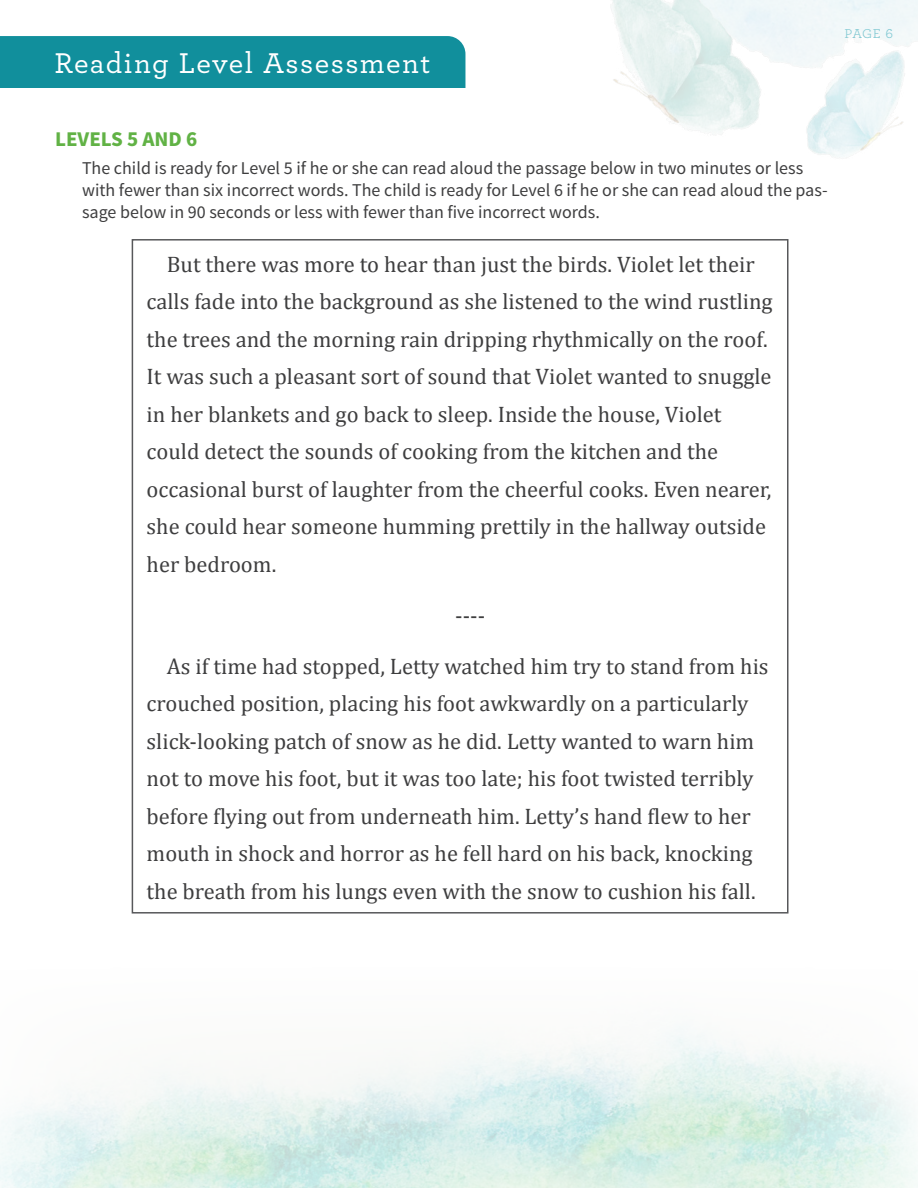
<style>
.page{position:relative;width:918px;height:1188px;background:#fff}
.page>*{position:absolute;margin:0;border:0;box-sizing:border-box;transform-origin:0 0}
.t1{font:500 30px "Archer";letter-spacing:.045em;color:#fff}
.t2{font:22.5px/37.5px "Cambria";color:#3e3e3f}
.t3{font:700 21px "Source Sans Pro";color:#61b245}
.t4{font:18px/21.6px "Source Sans Pro";color:#3e3e3f}
.t5{font:13.5px "Archer";color:#75c5d0}
</style>
<div class="page">
<div style="left:0;top:36px;width:465px;height:52px;background:#118f9c"></div>
<img style="left:0;top:1031px;width:918px;height:157px">
<img style="left:611px;top:0;width:307px;height:158px">
<h1 class="t1" style="left:55px;top:49px;width:378px">Reading Level Assessment</h1>
<p class="t5" style="left:845px;top:27px;width:50px">PAGE 6</p>
<p class="t3" style="left:55px;top:132px;width:144px">LEVELS 5 AND 6</p>
<p class="t4" style="left:82px;top:159px;width:747px">The child is ready for Level 5 if he or she can read aloud the passage below in two minutes or less with fewer than six incorrect words. The child is ready for Level 6 if he or she can read aloud the pas&shy;sage below in 90 seconds or less with fewer than five incorrect words.</p>
<p class="t2" style="left:147px;top:247px;width:628px;text-indent:20px">But there was more to hear than just the birds. Violet let their calls fade into the background as she listened to the wind rustling the trees and the morning rain dripping rhythmically on the roof.<br>It was such a pleasant sort of sound that Violet wanted to snuggle in her blankets and go back to sleep. Inside the house, Violet could detect the sounds of cooking from the kitchen and the occasional burst of laughter from the cheerful cooks. Even nearer, she could hear someone humming prettily in the hallway outside her bedroom.</p>
<p class="t2" style="left:455px;top:598px;width:31px">----</p>
<p class="t2" style="left:147px;top:647px;width:623px;text-indent:20px">As if time had stopped, Letty watched him try to stand from his crouched position, placing his foot awkwardly on a particularly slick-looking patch of snow as he did. Letty wanted to warn him not to move his foot, but it was too late; his foot twisted terribly before flying out from underneath him. Letty’s hand flew to her mouth in shock and horror as he fell hard on his back, knocking the breath from his lungs even with the snow to cushion his fall.</p>
</div>
